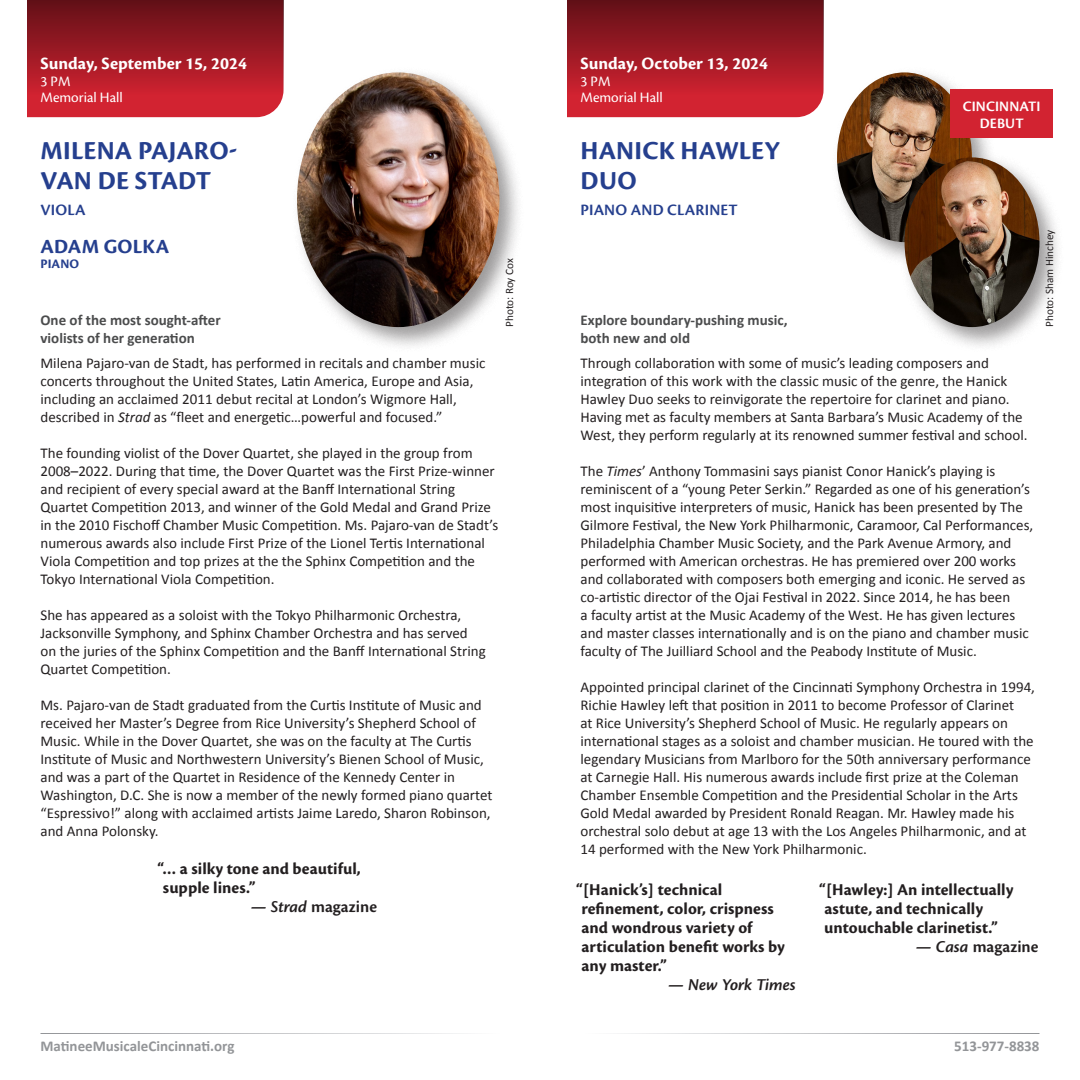
<style>
.page{position:relative;width:1080px;height:1080px;background:#fff}
.page>*{position:absolute;margin:0;border:0;box-sizing:border-box;transform-origin:0 0}
.t1{font:700 27px/30px "Cronos Pro";letter-spacing:.005em;color:#253f8e}
.t2{font:700 21px "Cronos Pro";letter-spacing:.01em;color:#253f8e}
.t3{font:700 18px "Cronos Pro";color:#fff}
.t4{font:700 17.25px/19px "Cronos Pro";color:#231f20}
.t5{font:600 17.25px "Cronos Pro";letter-spacing:.005em;color:#231f20}
.t6{font:italic 600 17.25px "Cronos Pro";color:#231f20}
.t7{font:600 16.5px "Cronos Pro";letter-spacing:.015em;color:#253f8e}
.Body_2021{font:15px/18px "Calibri";color:#231f20}
.Opening_Blurb_2023{font:700 15px/18px "Calibri";color:#4b4c4d}
.t8{font:700 15px "Calibri";color:#939598}
.t9{font:15px "Cronos Pro";color:#fff}
.t10{font:600 15px/16.5px "Cronos Pro";letter-spacing:.01em;color:#fff;text-align:center}
.t11{font:700 13.5px "Cronos Pro";letter-spacing:.005em;color:#253f8e}
.t12{font:11.25px "Calibri";color:#231f20}
.s1{font-style:italic}
</style>
<div class="page">
<div style="left:291px;top:66px;width:234px;height:286px;background:#231f20;opacity:.45"></div>
<img style="left:297px;top:72px;width:203px;height:255px">
<div style="left:27px;top:94px;width:257px;height:23px;background:#d22331"></div>
<div style="left:567px;top:94px;width:257px;height:23px;background:#d22331"></div>
<div style="left:27px;top:0;width:257px;height:94px;background:linear-gradient(to bottom,#611016,#cc212f)"></div>
<div style="left:567px;top:0;width:257px;height:94px;background:linear-gradient(to bottom,#611016,#cc212f)"></div>
<div style="left:831px;top:66px;width:234px;height:286px;background:#231f20;opacity:.45"></div>
<img style="left:837px;top:72px;width:135px;height:170px">
<img style="left:905px;top:157px;width:135px;height:170px">
<div style="left:950px;top:89px;width:103px;height:49px;background:#d22331"></div>
<p class="t3" style="left:40px;top:53px;width:208px">Sunday, September 15, 2024</p>
<p class="t9" style="left:40px;top:73px;width:32px">3 PM</p>
<p class="t9" style="left:40px;top:89px;width:84px">Memorial Hall</p>
<p class="t1" style="left:41px;top:136px;width:198px">MILENA PAJARO-<br>VAN DE STADT</p>
<p class="t7" style="left:41px;top:201px;width:47px">VIOLA</p>
<p class="t2" style="left:41px;top:234px;width:130px">ADAM GOLKA</p>
<p class="t11" style="left:41px;top:256px;width:40px">PIANO</p>
<p class="t12" style="left:502px;top:327px;width:70px;rotate:-90deg">Photo: Roy Cox</p>
<p class="Opening_Blurb_2023" style="left:40px;top:311px;width:182px">One of the most sought-after violists of her generation</p>
<p class="Body_2021" style="left:40px;top:354px;width:446px">Milena Pajaro-van de Stadt, has performed in recitals and chamber music concerts throughout the United States, Latin America, Europe and Asia, including an acclaimed 2011 debut recital at London’s Wigmore Hall, described in <span class="s1">Strad</span> as “fleet and energetic…powerful and focused.”</p>
<p class="Body_2021" style="left:40px;top:444px;width:459px">The founding violist of the Dover Quartet, she played in the group from 2008–2022. During that time, the Dover Quartet was the First Prize-winner and recipient of every special award at the Banff International String Quartet Competition 2013, and winner of the Gold Medal and Grand Prize in the 2010 Fischoff Chamber Music Competition. Ms. Pajaro-van de Stadt’s numerous awards also include First Prize of the Lionel Tertis International Viola Competition and top prizes at the the Sphinx Competition and the Tokyo International Viola Competition.</p>
<p class="Body_2021" style="left:40px;top:606px;width:447px">She has appeared as a soloist with the Tokyo Philharmonic Orchestra, Jacksonville Symphony, and Sphinx Chamber Orchestra and has served on the juries of the Sphinx Competition and the Banff International String Quartet Competition.</p>
<p class="Body_2021" style="left:40px;top:696px;width:453px">Ms. Pajaro-van de Stadt graduated from the Curtis Institute of Music and received her Master’s Degree from Rice University’s Shepherd School of Music. While in the Dover Quartet, she was on the faculty at The Curtis Institute of Music and Northwestern University’s Bienen School of Music, and was a part of the Quartet in Residence of the Kennedy Center in Washington, D.C. She is now a member of the newly formed piano quartet “Espressivo!” along with acclaimed artists Jaime Laredo, Sharon Robinson, and Anna Polonsky.</p>
<p class="t4" style="left:163px;top:859px;width:199px;text-indent:-5px">“… a silky tone and beautiful, supple lines.”</p>
<p class="t5" style="left:251px;top:897px;width:128px"><span class="s1">— Strad</span> magazine</p>
<p class="t3" style="left:580px;top:53px;width:189px">Sunday, October 13, 2024</p>
<p class="t9" style="left:580px;top:73px;width:32px">3 PM</p>
<p class="t9" style="left:580px;top:89px;width:84px">Memorial Hall</p>
<p class="t1" style="left:581px;top:136px;width:201px">HANICK HAWLEY<br>DUO</p>
<p class="t7" style="left:581px;top:201px;width:159px">PIANO AND CLARINET</p>
<p class="t10" style="left:963px;top:99px;width:79px">CINCINNATI<br>DEBUT</p>
<p class="Opening_Blurb_2023" style="left:580px;top:311px;width:209px">Explore boundary-pushing music, both new and old</p>
<p class="Body_2021" style="left:580px;top:354px;width:449px">Through collaboration with some of music’s leading composers and integration of this work with the classic music of the genre, the Hanick Hawley Duo seeks to reinvigorate the repertoire for clarinet and piano.<br>Having met as faculty members at Santa Barbara’s Music Academy of the West, they perform regularly at its renowned summer festival and school.</p>
<p class="Body_2021" style="left:580px;top:462px;width:454px">The <span class="s1">Times</span>’ Anthony Tommasini says pianist Conor Hanick’s playing is reminiscent of a “young Peter Serkin.” Regarded as one of his generation’s most inquisitive interpreters of music, Hanick has been presented by The Gilmore Festival, the New York Philharmonic, Caramoor, Cal Performances, Philadelphia Chamber Music Society, and the Park Avenue Armory, and performed with American orchestras. He has premiered over 200 works and collaborated with composers both emerging and iconic. He served as co-artistic director of the Ojai Festival in 2022. Since 2014, he has been<br>a faculty artist at the Music Academy of the West. He has given lectures and master classes internationally and is on the piano and chamber music faculty of The Juilliard School and the Peabody Institute of Music.</p>
<p class="Body_2021" style="left:580px;top:678px;width:456px">Appointed principal clarinet of the Cincinnati Symphony Orchestra in 1994, Richie Hawley left that position in 2011 to become Professor of Clarinet<br>at Rice University’s Shepherd School of Music. He regularly appears on international stages as a soloist and chamber musician. He toured with the legendary Musicians from Marlboro for the 50th anniversary performance at Carnegie Hall. His numerous awards include first prize at the Coleman Chamber Ensemble Competition and the Presidential Scholar in the Arts Gold Medal awarded by President Ronald Reagan. Mr. Hawley made his orchestral solo debut at age 13 with the Los Angeles Philharmonic, and at 14 performed with the New York Philharmonic.</p>
<p class="t12" style="left:1042px;top:327px;width:99px;rotate:-90deg">Photo: Sham Hinchey</p>
<p class="t4" style="left:581px;top:880px;width:205px;text-indent:-5px">“[Hanick’s] technical refinement, color, crispness and wondrous variety of articulation benefit works by any master.”</p>
<p class="t6" style="left:668px;top:974px;width:129px">— New York Times</p>
<p class="t4" style="left:819px;top:880px;width:196px">“[Hawley:] An intellectually astute, and technically untouchable clarinetist.”</p>
<p class="t5" style="left:916px;top:936px;width:124px"><span class="s1">— Casa</span> magazine</p>
<p class="t8" style="left:40px;top:1036px;width:196px">MatineeMusicaleCincinnati.org</p>
<p class="t8" style="left:954px;top:1036px;width:87px">513-977-8838</p>
</div>
